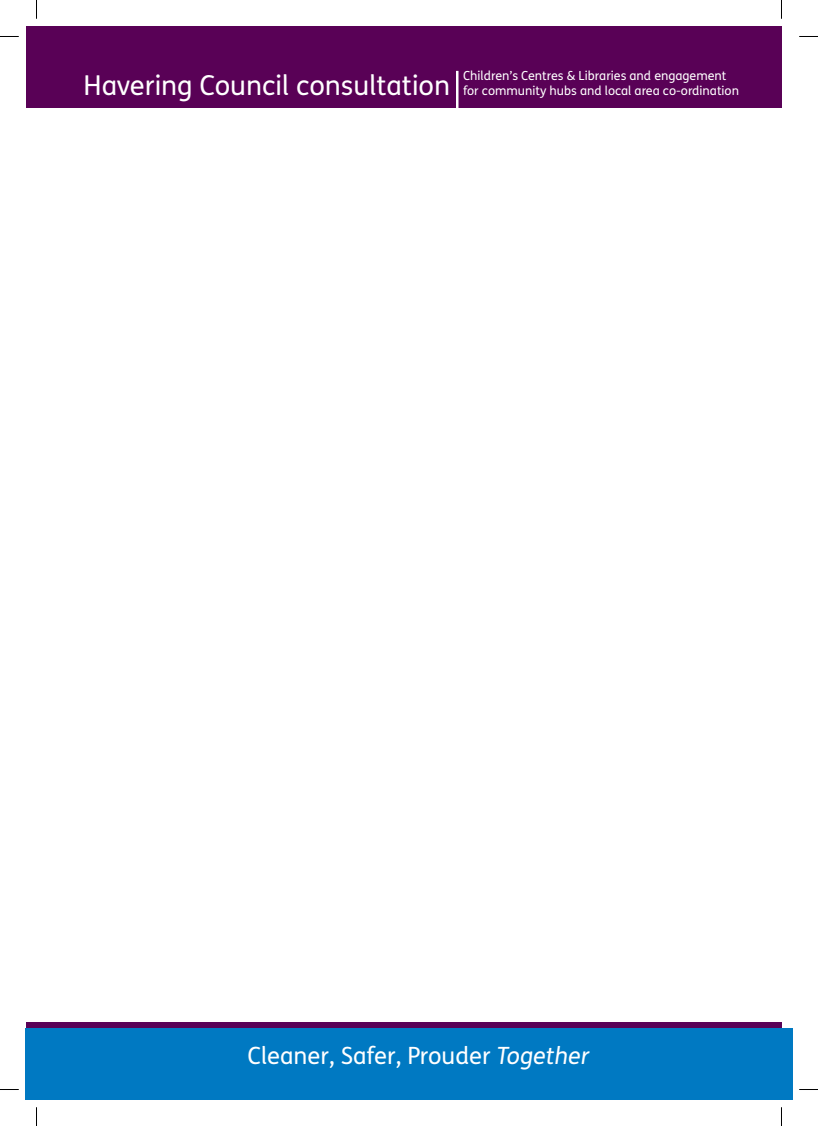
<style>
.page{position:relative;width:818px;height:1126px;background:#fff}
.page>*{position:absolute;margin:0;border:0;box-sizing:border-box;transform-origin:0 0}
.t1{font:27.38px "FS Me";color:#fff}
.t2{font:23.75px "FS Me";color:#fff}
.t3{font:12.5px/15px "FS Me";color:#fff}
.s1{font-style:italic}
</style>
<div class="page">
<div style="left:26px;top:26px;width:755px;height:81px;background:#590156"></div>
<hr style="left:455px;top:71px;width:3px;height:37px;background:#fff">
<div style="left:26px;top:1022px;width:755px;height:7px;background:#590156"></div>
<div style="left:26px;top:1028px;width:765px;height:71px;background:#0079c2"></div>
<svg style="left:0;top:36px;width:19px;height:1px"></svg>
<svg style="left:799px;top:36px;width:18px;height:1px"></svg>
<svg style="left:0;top:1089px;width:19px;height:1px"></svg>
<svg style="left:799px;top:1089px;width:18px;height:1px"></svg>
<svg style="left:36px;top:0;width:1px;height:19px"></svg>
<svg style="left:36px;top:1107px;width:1px;height:18px"></svg>
<h1 class="t1" style="left:83px;top:67px;width:368px">Havering Council consultation</h1>
<p class="t3" style="left:463px;top:68px;width:277px">Children’s Centres &amp; Libraries and engagement for community hubs and local area co-ordination</p>
<h2 class="t2" style="left:247px;top:1038px;width:343px">Cleaner, Safer, Prouder <span class="s1">Together</span></h2>
</div>
